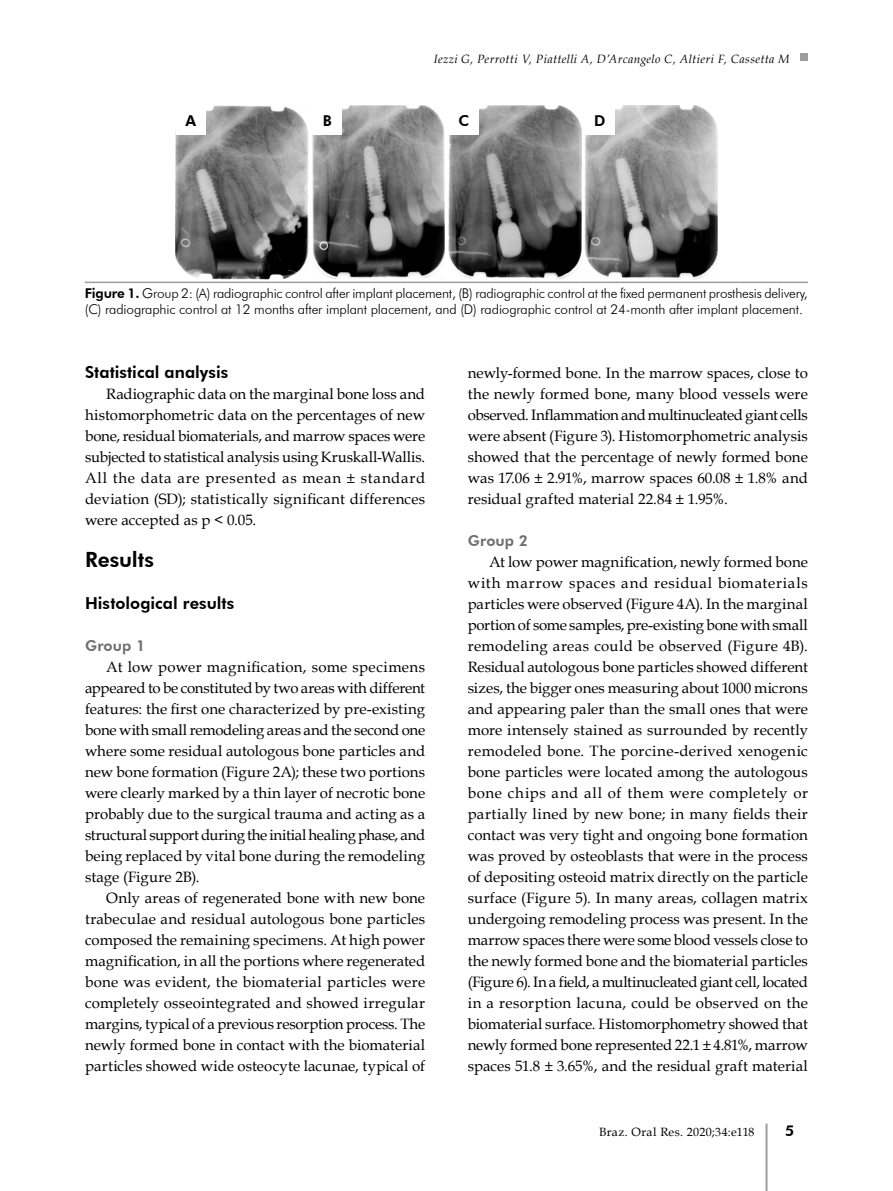
<style>
.page{position:relative;width:893px;height:1191px;background:#fff}
.page>*{position:absolute;margin:0;border:0;box-sizing:border-box;transform-origin:0 0}
.t1{font:800 21px "Futura BT";color:#000}
.t2{font:800 16.5px "Futura BT";color:#000}
.t3{font:15px/21px "Book Antiqua";letter-spacing:.005em;color:#000;text-align:justify}
.t4{font:800 15px "Futura BT";letter-spacing:.01em;color:#706f6f}
.t5{font:800 15px "Futura BT";color:#000}
.t6{font:300 13.5px/16.2px "Futura BT";letter-spacing:-.015em;color:#000}
.t7{font:italic 12px "Book Antiqua";letter-spacing:.03em;color:#000}
.t8{font:12px "Book Antiqua";letter-spacing:.025em;color:#000}
.s1{font-weight:800}
</style>
<div class="page">
<div style="left:800px;top:53px;width:8px;height:8px;background:#9d9d9c"></div>
<hr style="left:85px;top:281px;width:723px;height:2px;background:#9d9d9c">
<img style="left:176px;top:105px;width:132px;height:175px">
<img style="left:312px;top:105px;width:132px;height:174px">
<img style="left:449px;top:105px;width:132px;height:174px">
<img style="left:585px;top:105px;width:132px;height:174px">
<div style="left:176px;top:105px;width:30px;height:30px;background:#fff"></div>
<div style="left:312px;top:105px;width:30px;height:30px;background:#fff"></div>
<div style="left:449px;top:105px;width:30px;height:30px;background:#fff"></div>
<div style="left:585px;top:105px;width:30px;height:30px;background:#fff"></div>
<hr style="left:765px;top:1123px;width:2px;height:68px;background:#9d9d9c">
<p class="t7" style="left:434px;top:51px;width:357px">Iezzi G, Perrotti V, Piattelli A, D’Arcangelo C, Altieri F, Cassetta M</p>
<p class="t5" style="left:185px;top:111px;width:12px">A</p>
<p class="t5" style="left:323px;top:111px;width:10px">B</p>
<p class="t5" style="left:458px;top:111px;width:12px">C</p>
<p class="t5" style="left:594px;top:111px;width:13px">D</p>
<p class="t6" style="left:85px;top:285px;width:724px"><span class="s1">Figure 1.</span> Group 2: (A) radiographic control after implant placement, (B) radiographic control at the fixed permanent prosthesis delivery, (C) radiographic control at 12 months after implant placement, and (D) radiographic control at 24-month after implant placement.</p>
<p class="t2" style="left:85px;top:362px;width:145px">Statistical analysis</p>
<p class="t3" style="left:85px;top:383px;width:342px;text-indent:21px">Radiographic data on the marginal bone loss and histomorphometric data on the percentages of new bone, residual biomaterials, and marrow spaces were subjected to statistical analysis using Kruskall-Wallis.<br>All the data are presented as mean ± standard deviation (SD); statistically significant differences were accepted as p &lt; 0.05.</p>
<h1 class="t1" style="left:85px;top:547px;width:71px">Results</h1>
<p class="t2" style="left:85px;top:593px;width:151px">Histological results</p>
<p class="t4" style="left:85px;top:637px;width:62px">Group 1</p>
<p class="t3" style="left:85px;top:656px;width:342px;text-indent:21px">At low power magnification, some specimens appeared to be constituted by two areas with different features: the first one characterized by pre-existing bone with small remodeling areas and the second one where some residual autologous bone particles and new bone formation (Figure 2A); these two portions were clearly marked by a thin layer of necrotic bone probably due to the surgical trauma and acting as a structural support during the initial healing phase, and being replaced by vital bone during the remodeling stage (Figure 2B).</p>
<p class="t3" style="left:85px;top:887px;width:342px;text-indent:21px">Only areas of regenerated bone with new bone trabeculae and residual autologous bone particles composed the remaining specimens. At high power magnification, in all the portions where regenerated bone was evident, the biomaterial particles were completely osseointegrated and showed irregular margins, typical of a previous resorption process. The newly formed bone in contact with the biomaterial particles showed wide osteocyte lacunae, typical of</p>
<p class="t3" style="left:468px;top:362px;width:342px">newly-formed bone. In the marrow spaces, close to the newly formed bone, many blood vessels were observed. Inflammation and multinucleated giant cells were absent (Figure 3). Histomorphometric analysis showed that the percentage of newly formed bone was 17.06 ± 2.91%, marrow spaces 60.08 ± 1.8% and residual grafted material 22.84 ± 1.95%.</p>
<p class="t4" style="left:468px;top:532px;width:62px">Group 2</p>
<p class="t3" style="left:468px;top:551px;width:342px;text-indent:21px">At low power magnification, newly formed bone with marrow spaces and residual biomaterials particles were observed (Figure 4A). In the marginal portion of some samples, pre-existing bone with small remodeling areas could be observed (Figure 4B).<br>Residual autologous bone particles showed different sizes, the bigger ones measuring about 1000 microns and appearing paler than the small ones that were more intensely stained as surrounded by recently remodeled bone. The porcine-derived xenogenic bone particles were located among the autologous bone chips and all of them were completely or partially lined by new bone; in many fields their contact was very tight and ongoing bone formation was proved by osteoblasts that were in the process of depositing osteoid matrix directly on the particle surface (Figure 5). In many areas, collagen matrix undergoing remodeling process was present. In the marrow spaces there were some blood vessels close to the newly formed bone and the biomaterial particles (Figure 6). In a field, a multinucleated giant cell, located in a resorption lacuna, could be observed on the biomaterial surface. Histomorphometry showed that newly formed bone represented 22.1 ± 4.81%, marrow spaces 51.8 ± 3.65%, and the residual graft material</p>
<p class="t8" style="left:599px;top:1123px;width:157px">Braz. Oral Res. 2020;34:e118</p>
<p class="t5" style="left:785px;top:1121px;width:11px">5</p>
</div>
